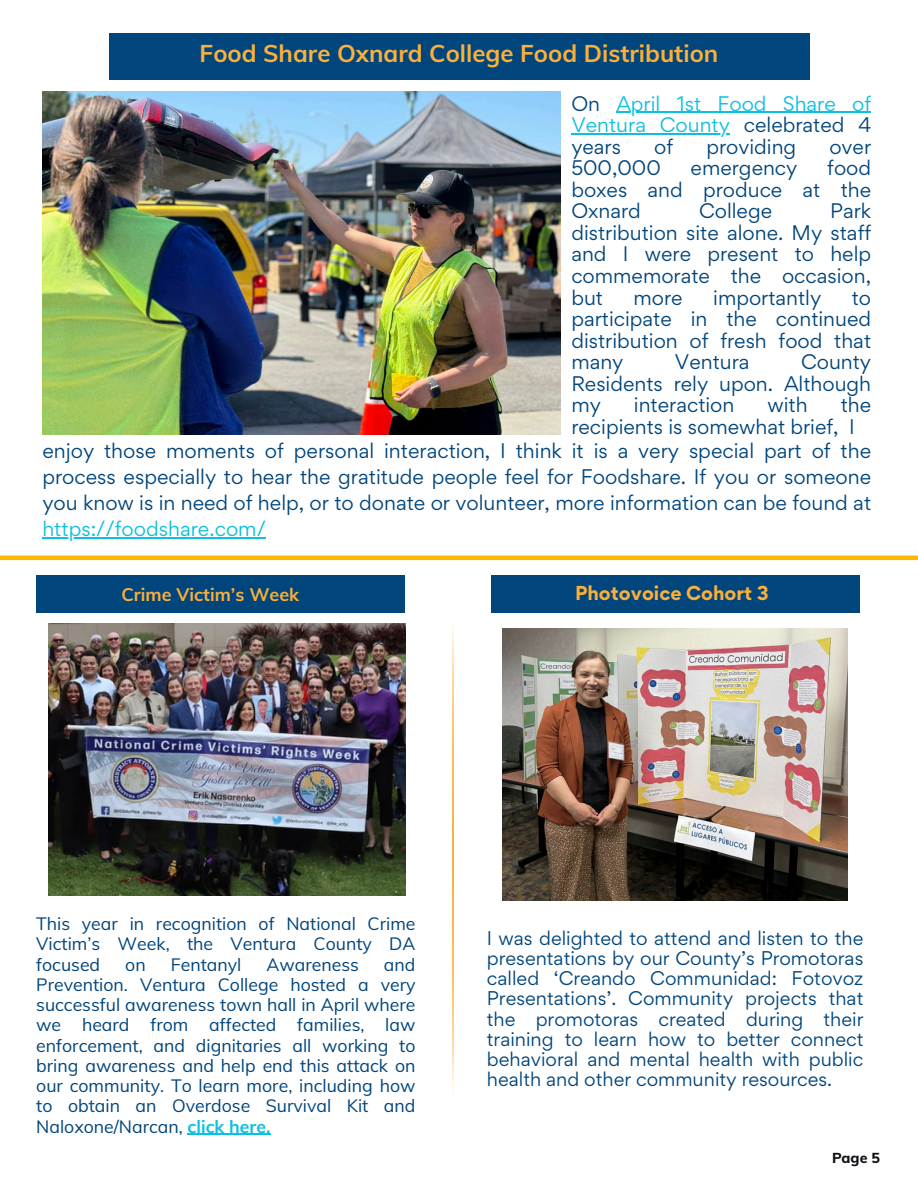
<style>
.page{position:relative;width:918px;height:1188px;background:#fff}
.page>*{position:absolute;margin:0;border:0;box-sizing:border-box;transform-origin:0 0}
.t1{font:24px "RTL Bayan Bold";color:#fbb03b}
.t2{font:18.9px/21.6px "Gordita";color:#00457c;text-align:justify}
.t3{font:18.9px "Gordita";color:#0cc0df}
.t4{font:18px "RTL Bayan Bold";color:#fbb03b}
.t5{font:700 18px "Gordita";color:#fbb03b}
.t6{font:17.7px/20.2px "RTL Bayan Regular";color:#00457c;text-align:justify}
.t7{font:17.7px/20.2px "Gordita";color:#00457c;text-align:justify}
.t8{font:14.25px "RTL Bayan Black";color:#101115}
.s1{color:#0cc0df}
.s2{font-family:"RTL Bayan Bold";color:#0cc0df}
</style>
<div class="page">
<hr style="left:0;top:556px;width:918px;height:4px;background:#ffb700">
<svg style="left:452px;top:625px;width:2px;height:467px"></svg>
<img style="left:43px;top:92px;width:518px;height:343px">
<img style="left:49px;top:623px;width:357px;height:273px">
<div style="left:109px;top:33px;width:700px;height:46px;background:#00457c"></div>
<div style="left:36px;top:575px;width:369px;height:38px;background:#00457c"></div>
<div style="left:491px;top:575px;width:368px;height:38px;background:#00457c"></div>
<hr style="left:188px;top:1134px;width:83px;height:1px;background:#0cc0df">
<hr style="left:616px;top:112px;width:255px;height:1px;background:#0cc0df">
<hr style="left:571px;top:133px;width:159px;height:1px;background:#0cc0df">
<hr style="left:42px;top:537px;width:224px;height:1px;background:#0cc0df">
<img style="left:502px;top:628px;width:346px;height:272px">
<h3 class="t1" style="left:200px;top:37px;width:520px">Food Share Oxnard College Food Distribution</h3>
<h3 class="t2" style="left:571px;top:92px;width:30px">On</h3>
<h2 class="t3" style="left:616px;top:90px;width:256px">April 1st Food Share of</h2>
<p class="t2" style="left:571px;top:114px;width:301px"><span class="s1">Ventura County</span> celebrated 4 years</p>
<p class="t2" style="left:654px;top:135px;width:21px">of</p>
<p class="t2" style="left:706px;top:135px;width:91px">providing</p>
<p class="t2" style="left:829px;top:135px;width:43px">over</p>
<p class="t2" style="left:571px;top:157px;width:91px">500,000</p>
<p class="t2" style="left:691px;top:157px;width:108px">emergency</p>
<p class="t2" style="left:571px;top:157px;width:301px;text-indent:256px">food boxes and produce at the Oxnard</p>
<p class="t2" style="left:571px;top:200px;width:301px;text-indent:259px">Park distribution site alone. My staff and I were present to help commemorate the occasion, but</p>
<p class="t2" style="left:699px;top:200px;width:75px">College</p>
<p class="t2" style="left:634px;top:286px;width:51px">more</p>
<p class="t2" style="left:713px;top:286px;width:110px">importantly</p>
<p class="t2" style="left:571px;top:286px;width:301px;text-indent:280px">to participate in the continued distribution of fresh food that many</p>
<p class="t2" style="left:571px;top:351px;width:301px;text-indent:230px">County Residents rely upon. Although my</p>
<p class="t2" style="left:675px;top:351px;width:76px">Ventura</p>
<p class="t2" style="left:571px;top:394px;width:301px;text-indent:269px">the recipients is somewhat brief, I</p>
<p class="t2" style="left:42px;top:438px;width:830px;line-height:25.8px">enjoy those moments of personal interaction, I think it is a very special part of the process especially to hear the gratitude people feel for Foodshare. If you or someone you know is in need of help, or to donate or volunteer, more information can be found at</p>
<h3 class="t3" style="left:42px;top:516px;width:225px">https://foodshare.com/</h3>
<p class="t2" style="left:634px;top:394px;width:102px">interaction</p>
<p class="t2" style="left:768px;top:394px;width:42px">with</p>
<h2 class="t4" style="left:121px;top:583px;width:179px">Crime Victim’s Week</h2>
<p class="t5" style="left:575px;top:580px;width:195px">Photovoice Cohort 3</p>
<p class="t6" style="left:36px;top:913px;width:381px">This year in recognition of National Crime Victim’s Week, the Ventura County DA focused</p>
<p class="t6" style="left:36px;top:954px;width:381px;text-indent:348px">and Prevention. Ventura College hosted a very successful awareness town hall in April where we heard from affected families, law enforcement, and dignitaries all working to bring awareness and help end this attack on our community. To learn more, including how to obtain an Overdose Survival Kit and Naloxone/Narcan, <span class="s2">click here.</span></p>
<p class="t6" style="left:125px;top:954px;width:22px">on</p>
<p class="t6" style="left:171px;top:954px;width:72px">Fentanyl</p>
<p class="t6" style="left:266px;top:954px;width:94px">Awareness</p>
<p class="t7" style="left:487px;top:927px;width:378px">I was delighted to attend and listen to the presentations by our County’s Promotoras called ‘Creando Communidad: Fotovoz Presentations’. Community projects that the promotoras created during their training to learn how to better connect behavioral and mental health with public health and other community resources.</p>
<h3 class="t8" style="left:832px;top:1148px;width:50px">Page 5</h3>
</div>
